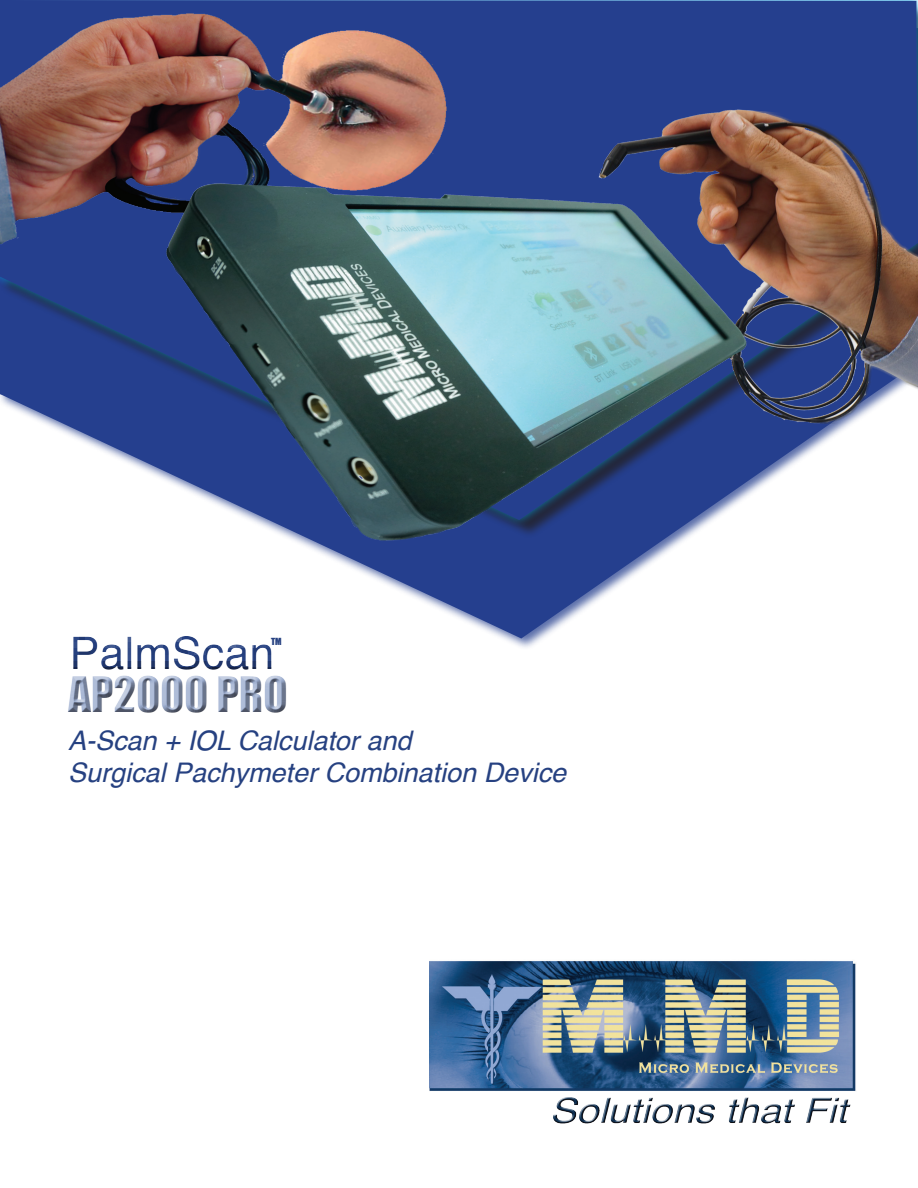
<style>
.page{position:relative;width:918px;height:1188px;background:#fff}
.page>*{position:absolute;margin:0;border:0;box-sizing:border-box;transform-origin:0 0}
.t1{font:45px "Impact";color:#9bacce}
.t2{font:45px "Helvetica";color:#264181}
.t3{font:italic 27px/32.4px "Helvetica";color:#264181}
.t4{font:9px "Impact";color:#264181}
</style>
<div class="page">
<svg style="left:351px;top:567px;width:294px;height:68px"></svg>
<div style="left:0;top:0;width:918px;height:14px;background:#253f8e"></div>
<img style="left:430px;top:961px;width:426px;height:130px">
<img style="left:554px;top:1097px;width:296px;height:26px">
<div style="left:61px;top:658px;width:355px;height:69px;background:#231f20;opacity:.75"></div>
<img style="left:0;top:14px;width:918px;height:553px">
<h1 class="t2" style="left:69px;top:619px;width:207px">PalmScan</h1>
<h1 class="t1" style="left:68px;top:659px;width:221px">AP2000 PRO</h1>
<p class="t3" style="left:68px;top:725px;width:500px">A-Scan + IOL Calculator and<br>Surgical Pachymeter Combination Device</p>
<p class="t4" style="left:271px;top:635px;width:12px">TM</p>
</div>
